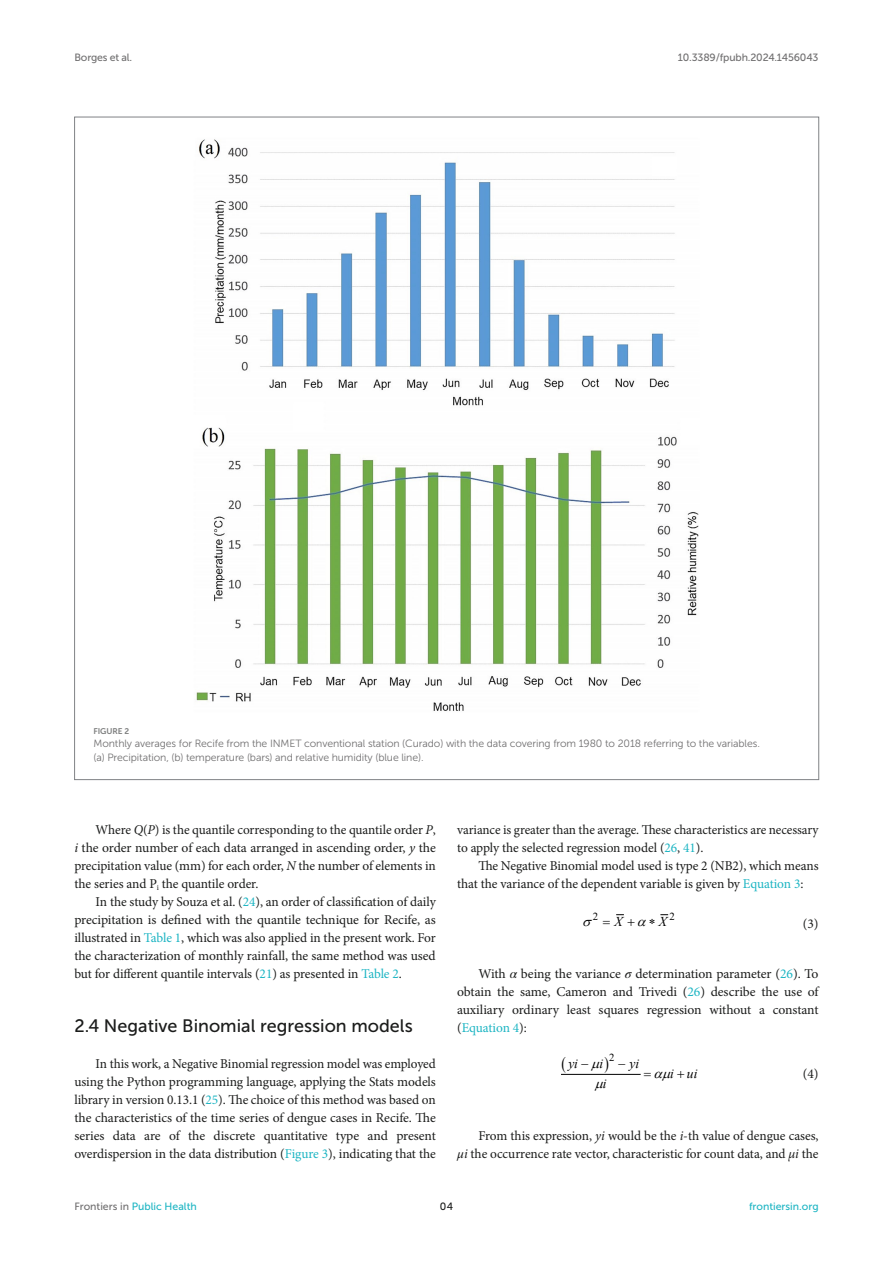
<style>
.page{position:relative;width:893px;height:1263px;background:#fff}
.page>*{position:absolute;margin:0;border:0;box-sizing:border-box;transform-origin:0 0}
.HEAD_2{font:18px "Museo Sans 500";color:#1b1c1b}
.TEXT{font:13.5px/18px "Minion Pro";letter-spacing:-.005em;color:#1b1c1b;text-align:justify}
.TEXT_FLUSH{font:13.5px/18px "Minion Pro";letter-spacing:-.005em;color:#1b1c1b;text-align:justify}
.spi-math-img{font:italic 13.5px "Times New Roman";color:#000}
.EQ{font:13.5px "Minion Pro";color:#1b1c1b}
.spi-math-img-2{font:10.8px "Times New Roman";color:#000}
.FIG_LEG{font:10.5px/13.5px "Museo Sans 300";letter-spacing:-.01em;color:#706f70}
.t1{font:10.5px "Museo Sans 500";color:#1db5c3}
.t2{font:10.5px "Museo Sans 500";letter-spacing:-.015em;color:#706f70}
.t3{font:10.5px "Museo Sans 500";color:#1b1c1b}
.FIG_HD{font:8.25px "Museo Sans 700";letter-spacing:-.01em;color:#7e7f7f}
.s1{font-style:italic}
.s2{color:#1db5c3}
.s3{font-family:"STIX General";font-style:italic}
.s4{color:#706f70}
</style>
<div class="page">
<hr style="left:561px;top:1074px;width:79px;height:1px;background:#000">
<img style="left:196px;top:139px;width:503px;height:572px">
<svg style="left:617px;top:914px;width:7px;height:2px"></svg>
<p class="t2" style="left:74px;top:51px;width:59px">Borges et al.</p>
<p class="t2" style="left:678px;top:51px;width:142px">10.3389/fpubh.2024.1456043</p>
<p class="FIG_HD" style="left:94px;top:726px;width:37px">FIGURE 2</p>
<p class="FIG_LEG" style="left:94px;top:737px;width:668px">Monthly averages for Recife from the INMET conventional station (Curado) with the data covering from 1980 to 2018 referring to the variables. (a) Precipitation, (b) temperature (bars) and relative humidity (blue line).</p>
<p class="TEXT" style="left:74px;top:821px;width:363px;text-indent:21px">Where <span class="s1">Q</span>(<span class="s1">P</span>) is the quantile corresponding to the quantile order <span class="s1">P</span>, <span class="s1">i</span> the order number of each data arranged in ascending order, <span class="s1">y</span> the precipitation value (mm) for each order, <span class="s1">N</span> the number of elements in the series and P<sub>i</sub> the quantile order.</p>
<p class="TEXT" style="left:74px;top:893px;width:363px;text-indent:21px">In the study by Souza et al. (<span class="s2">24</span>), an order of classification of daily precipitation is defined with the quantile technique for Recife, as illustrated in <span class="s2">Table 1</span>, which was also applied in the present work. For the characterization of monthly rainfall, the same method was used but for different quantile intervals (<span class="s2">21</span>) as presented in <span class="s2">Table 2</span>.</p>
<p class="HEAD_2" style="left:74px;top:1016px;width:340px">2.4 Negative Binomial regression models</p>
<p class="TEXT_FLUSH" style="left:74px;top:1055px;width:363px;text-indent:21px">In this work, a Negative Binomial regression model was employed using the Python programming language, applying the Stats models library in version 0.13.1 (<span class="s2">25</span>). The choice of this method was based on the characteristics of the time series of dengue cases in Recife. The series data are of the discrete quantitative type and present overdispersion in the data distribution (<span class="s2">Figure 3</span>), indicating that the</p>
<p class="TEXT_FLUSH" style="left:457px;top:821px;width:363px">variance is greater than the average. These characteristics are necessary to apply the selected regression model (<span class="s2">26</span>, <span class="s2">41</span>).</p>
<p class="TEXT" style="left:457px;top:857px;width:363px;text-indent:21px">The Negative Binomial model used is type 2 (NB2), which means that the variance of the dependent variable is given by <span class="s2">Equation 3</span>:</p>
<p class="spi-math-img-2" style="left:593px;top:909px;width:7px">2</p>
<p class="spi-math-img-2" style="left:669px;top:909px;width:7px">2</p>
<p class="spi-math-img" style="left:649px;top:912px;width:20px">∗X</p>
<p class="spi-math-img" style="left:614px;top:912px;width:10px">X</p>
<p class="EQ" style="left:803px;top:914px;width:17px">(3)</p>
<p class="TEXT" style="left:457px;top:965px;width:363px;text-indent:21px">With <span class="s3">α</span> being the variance <span class="s3">σ</span> determination parameter (<span class="s2">26</span>). To obtain the same, Cameron and Trivedi (<span class="s2">26</span>) describe the use of auxiliary ordinary least squares regression without a constant (<span class="s2">Equation 4</span>):</p>
<p class="spi-math-img-2" style="left:609px;top:1049px;width:7px">2</p>
<p class="spi-math-img" style="left:568px;top:1054px;width:22px">yi −</p>
<p class="spi-math-img" style="left:599px;top:1054px;width:5px">i</p>
<p class="spi-math-img" style="left:618px;top:1054px;width:23px">− yi</p>
<p class="spi-math-img" style="left:670px;top:1064px;width:29px">i ui</p>
<p class="spi-math-img" style="left:603px;top:1074px;width:5px">i</p>
<p class="EQ" style="left:803px;top:1064px;width:17px">(4)</p>
<p class="TEXT" style="left:457px;top:1127px;width:363px;text-align:right">From this expression, <span class="s1">yi</span> would be the <span class="s1">i</span>-th value of dengue cases,<br><span class="s3">μ</span><span class="s1">i</span> the occurrence rate vector, characteristic for count data, and <span class="s1">μi</span> the</p>
<p class="t1" style="left:74px;top:1200px;width:124px"><span class="s4">Frontiers in</span> Public Health</p>
<p class="t3" style="left:440px;top:1200px;width:15px">04</p>
<p class="t1" style="left:749px;top:1200px;width:71px">frontiersin.org</p>
</div>
